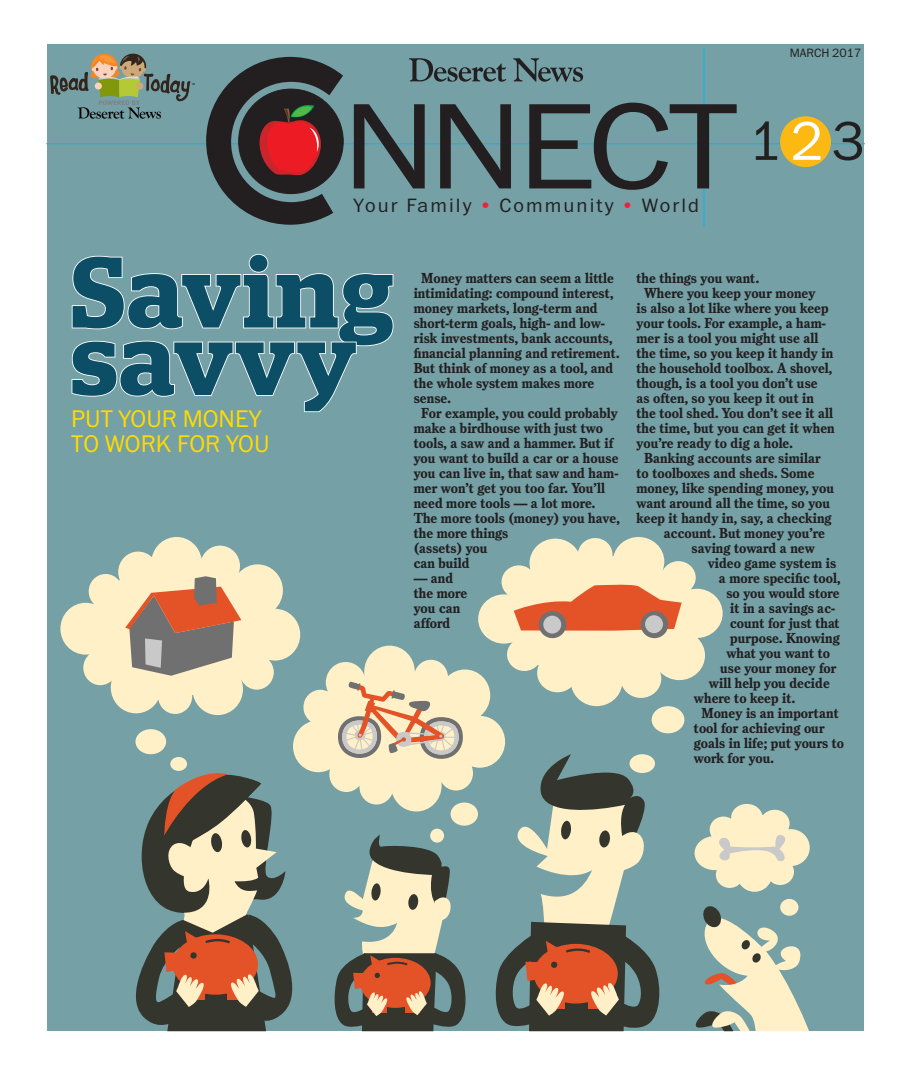
<style>
.page{position:relative;width:912px;height:1080px;background:#fff}
.page>*{position:absolute;margin:0;border:0;box-sizing:border-box;transform-origin:0 0}
.t1{font:300 126.25px "Franklin ITC Std";letter-spacing:-.05em;color:#231f20;scale:1.14 1}
.t2{font:600 100px "Stag";letter-spacing:.02em;color:#0c4e66}
.t3{font:300 56.5px "Franklin ITC Std";color:#231f20}
.t4{font:300 25px/25px "Franklin ITC Std";color:#ffdb00}
.t5{font:300 20px "Franklin ITC Std";letter-spacing:.105em;color:#231f20}
.t6{font:700 13.75px/15px "Bureau Roman One";color:#231f20}
.t7{font:300 12.5px "Franklin ITC Std";color:#231f20}
.s1{color:#ee203b}
.s2{color:#fff}
</style>
<div class="page">
<div style="left:48px;top:45px;width:815px;height:986px;background:#74a0a6"></div>
<svg style="left:503px;top:537px;width:219px;height:143px;fill:#fff0c7"></svg>
<svg style="left:60px;top:537px;width:219px;height:172px;fill:#fff0c7"></svg>
<svg style="left:122px;top:576px;width:559px;height:455px"></svg>
<div style="left:651px;top:706px;width:33px;height:27px;background:#fff0c7;border-radius:50%"></div>
<div style="left:629px;top:754px;width:25px;height:19px;background:#fff0c7;border-radius:50%"></div>
<svg style="left:695px;top:903px;width:113px;height:128px"></svg>
<svg style="left:694px;top:804px;width:115px;height:88px"></svg>
<div style="left:780px;top:899px;width:18px;height:17px;background:#fff0c7;border-radius:50%"></div>
<div style="left:450px;top:803px;width:28px;height:23px;background:#fff0c7;border-radius:50%"></div>
<div style="left:135px;top:729px;width:31px;height:25px;background:#fff0c7;border-radius:50%"></div>
<div style="left:170px;top:757px;width:17px;height:14px;background:#fff0c7;border-radius:50%"></div>
<div style="left:430px;top:829px;width:14px;height:14px;background:#fff0c7;border-radius:50%"></div>
<svg style="left:71px;top:253px;width:323px;height:160px"></svg>
<hr style="left:46px;top:143px;width:818px;height:1px;background:#00b9f2">
<svg style="left:409px;top:58px;width:97px;height:24px"></svg>
<svg style="left:513px;top:58px;width:70px;height:24px"></svg>
<hr style="left:703px;top:48px;width:1px;height:178px;background:#00b9f2">
<div style="left:780px;top:116px;width:50px;height:51px;background:#fdb913;border-radius:50%"></div>
<svg style="left:50px;top:53px;width:145px;height:66px"></svg>
<svg style="left:206px;top:57px;width:137px;height:168px"></svg>
<h1 class="t1" style="left:342px;top:83px;width:349px">NNECT</h1>
<h3 class="t5" style="left:353px;top:195px;width:347px">Your Family <span class="s1">•</span> Community <span class="s1">•</span> World</h3>
<p class="t7" style="left:789px;top:46px;width:73px">MARCH 2017</p>
<h3 class="t3" style="left:748px;top:112px;width:117px">1 <span class="s2">2</span> 3</h3>
<h2 class="t2" style="left:71px;top:234px;width:324px">Saving</h2>
<h2 class="t2" style="left:71px;top:301px;width:287px">savvy</h2>
<h3 class="t4" style="left:71px;top:407px;width:200px">PUT YOUR MONEY<br>TO WORK FOR YOU</h3>
<p class="t6" style="left:421px;top:270px;width:194px">Money matters can seem a little</p>
<p class="t6" style="left:413px;top:285px;width:201px">intimidating: compound interest,</p>
<p class="t6" style="left:413px;top:300px;width:185px">money markets, long-term and</p>
<p class="t6" style="left:413px;top:315px;width:193px">short-term goals, high- and low-</p>
<p class="t6" style="left:413px;top:330px;width:200px">risk investments, bank accounts,</p>
<p class="t6" style="left:413px;top:345px;width:207px">financial planning and retirement.</p>
<p class="t6" style="left:413px;top:360px;width:201px">But think of money as a tool, and</p>
<p class="t6" style="left:413px;top:375px;width:182px">the whole system makes more</p>
<p class="t6" style="left:413px;top:390px;width:39px">sense.</p>
<p class="t6" style="left:421px;top:405px;width:198px">For example, you could probably</p>
<p class="t6" style="left:413px;top:420px;width:191px">make a birdhouse with just two</p>
<p class="t6" style="left:413px;top:435px;width:201px">tools, a saw and a hammer. But if</p>
<p class="t6" style="left:413px;top:450px;width:206px">you want to build a car or a house</p>
<p class="t6" style="left:413px;top:465px;width:206px">you can live in, that saw and ham-</p>
<p class="t6" style="left:413px;top:480px;width:193px">mer won’t get you too far. You’ll</p>
<p class="t6" style="left:413px;top:495px;width:183px">need more tools — a lot more.</p>
<p class="t6" style="left:413px;top:510px;width:207px">The more tools (money) you have,</p>
<p class="t6" style="left:413px;top:525px;width:96px">the more things</p>
<p class="t6" style="left:413px;top:540px;width:75px">(assets) you</p>
<p class="t6" style="left:413px;top:555px;width:57px">can build</p>
<p class="t6" style="left:413px;top:570px;width:55px">— and the more you can afford</p>
<p class="t6" style="left:636px;top:270px;width:124px">the things you want.</p>
<p class="t6" style="left:643px;top:285px;width:173px">Where you keep your money</p>
<p class="t6" style="left:636px;top:300px;width:194px">is also a lot like where you keep</p>
<p class="t6" style="left:636px;top:315px;width:191px">your tools. For example, a ham-</p>
<p class="t6" style="left:636px;top:330px;width:183px">mer is a tool you might use all</p>
<p class="t6" style="left:636px;top:345px;width:198px">the time, so you keep it handy in</p>
<p class="t6" style="left:636px;top:360px;width:197px">the household toolbox. A shovel,</p>
<p class="t6" style="left:636px;top:375px;width:183px">though, is a tool you don’t use</p>
<p class="t6" style="left:636px;top:390px;width:179px">as often, so you keep it out in</p>
<p class="t6" style="left:636px;top:405px;width:198px">the tool shed. You don’t see it all</p>
<p class="t6" style="left:636px;top:420px;width:200px">the time, but you can get it when</p>
<p class="t6" style="left:636px;top:435px;width:158px">you’re ready to dig a hole.</p>
<p class="t6" style="left:643px;top:450px;width:178px">Banking accounts are similar</p>
<p class="t6" style="left:636px;top:465px;width:179px">to toolboxes and sheds. Some</p>
<p class="t6" style="left:636px;top:480px;width:199px">money, like spending money, you</p>
<p class="t6" style="left:636px;top:495px;width:195px">want around all the time, so you</p>
<p class="t6" style="left:636px;top:510px;width:197px">keep it handy in, say, a checking</p>
<p class="t6" style="left:663px;top:525px;width:162px">account. But money you’re</p>
<p class="t6" style="left:691px;top:540px;width:125px">saving toward a new</p>
<p class="t6" style="left:707px;top:555px;width:130px">video game system is</p>
<p class="t6" style="left:718px;top:570px;width:123px">a more specific tool,</p>
<p class="t6" style="left:726px;top:585px;width:115px">so you would store</p>
<p class="t6" style="left:730px;top:600px;width:106px">it in a savings ac-</p>
<p class="t6" style="left:730px;top:615px;width:111px">count for just that</p>
<p class="t6" style="left:730px;top:630px;width:111px">purpose. Knowing</p>
<p class="t6" style="left:726px;top:645px;width:105px">what you want to</p>
<p class="t6" style="left:720px;top:660px;width:118px">use your money for</p>
<p class="t6" style="left:708px;top:675px;width:122px">will help you decide</p>
<p class="t6" style="left:693px;top:690px;width:103px">where to keep it.</p>
<p class="t6" style="left:701px;top:705px;width:139px">Money is an important</p>
<p class="t6" style="left:693px;top:720px;width:132px">tool for achieving our</p>
<p class="t6" style="left:693px;top:735px;width:152px">goals in life; put yours to</p>
<p class="t6" style="left:693px;top:750px;width:82px">work for you.</p>
</div>
